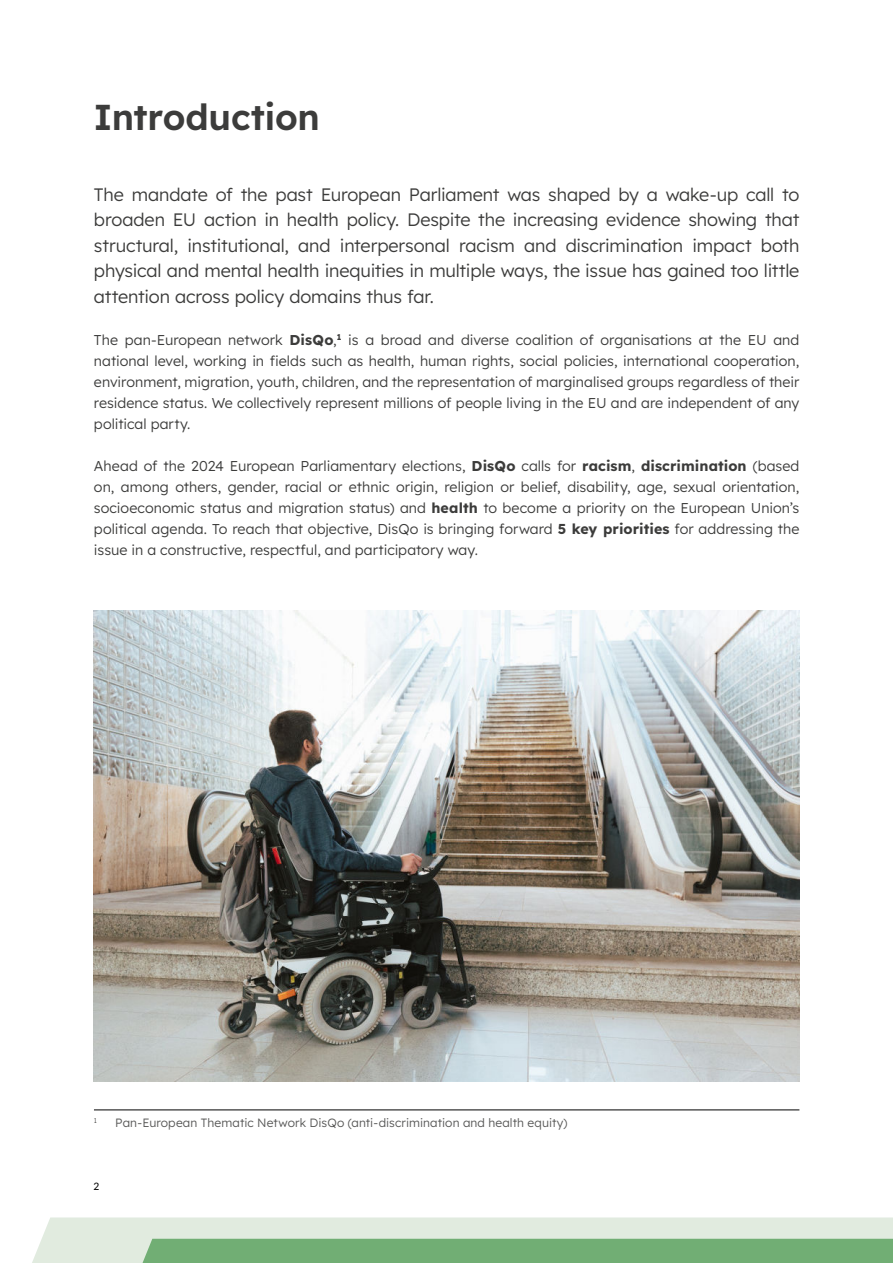
<style>
.page{position:relative;width:893px;height:1263px;background:#fff}
.page>*{position:absolute;margin:0;border:0;box-sizing:border-box;transform-origin:0 0}
.t1{font:600 36px "Lexend Deca";letter-spacing:-.01em;color:#3c3c3b}
.t2{font:300 18px/25.5px "Lexend Deca";letter-spacing:-.01em;color:#3c3c3b;text-align:justify}
.t3{font:300 14.25px/21px "Lexend Deca";color:#3c3c3b;text-align:justify}
.t4{font:300 12px "Lexend Deca";letter-spacing:.01em;color:#575756}
.t5{font:11.55px "Carlito";color:#000}
.t6{font:300 7.05px "Lexend Deca";color:#575756}
.s1{font-weight:700}
</style>
<div class="page">
<svg style="left:32px;top:1217px;width:861px;height:46px;background:#aecfae"></svg>
<hr style="left:94px;top:1110px;width:705px;height:1px;background:#000">
<img style="left:94px;top:611px;width:705px;height:470px">
<h1 class="t1" style="left:94px;top:101px;width:228px">Introduction</h1>
<p class="t2" style="left:94px;top:183px;width:707px">The mandate of the past European Parliament was shaped by a wake-up call to broaden EU action in health policy. Despite the increasing evidence showing that structural, institutional, and interpersonal racism and discrimination impact both physical and mental health inequities in multiple ways, the issue has gained too little attention across policy domains thus far.</p>
<p class="t3" style="left:94px;top:331px;width:707px">The pan-European network <span class="s1">DisQo</span>,<sup>1</sup> is a broad and diverse coalition of organisations at the EU and national level, working in fields such as health, human rights, social policies, international cooperation, environment, migration, youth, children, and the representation of marginalised groups regardless of their residence status. We collectively represent millions of people living in the EU and are independent of any political party.</p>
<p class="t3" style="left:94px;top:457px;width:707px">Ahead of the 2024 European Parliamentary elections, <span class="s1">DisQo</span> calls for <span class="s1">racism</span>, <span class="s1">discrimination</span> (based on, among others, gender, racial or ethnic origin, religion or belief, disability, age, sexual orientation, socioeconomic status and migration status) and <span class="s1">health</span> to become a priority on the European Union’s political agenda. To reach that objective, DisQo is bringing forward <span class="s1">5 key priorities</span> for addressing the issue in a constructive, respectful, and participatory way.</p>
<p class="t6" style="left:94px;top:1117px;width:5px">1</p>
<p class="t4" style="left:115px;top:1118px;width:454px">Pan-European Thematic Network DisQo (anti-discrimination and health equity)</p>
<p class="t5" style="left:94px;top:1179px;width:7px">2</p>
</div>
